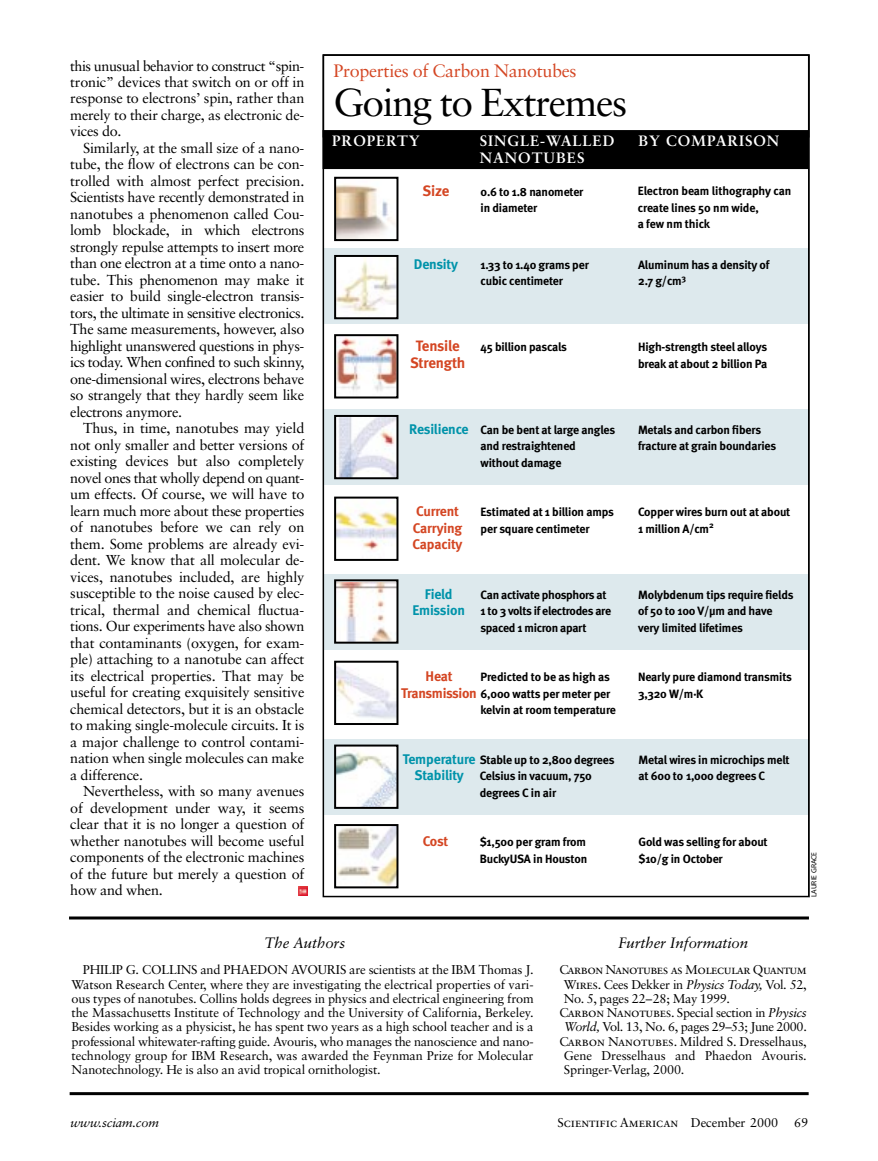
<style>
.page{position:relative;width:878px;height:1161px;background:#fff}
.page>*{position:absolute;margin:0;border:0;box-sizing:border-box;transform-origin:0 0}
.t1{font:39px "Sabon";letter-spacing:-.035em;color:#000}
.t2{font:18px "Sabon";letter-spacing:-.015em;color:#d44623}
.t3{font:700 15px/16.5px "Sabon";letter-spacing:.06em;color:#fff}
.t4{font:italic 15px "Sabon";letter-spacing:-.005em;color:#000}
.t5{font:700 15px/16.5px "Meta";letter-spacing:-.015em;color:#d44623;text-align:center}
.t6{font:14.4px/16.5px "Sabon";letter-spacing:-.015em;color:#000;text-align:justify}
.t7{font:700 13.95px/16.5px "Meta";letter-spacing:-.01em;color:#0093aa;text-align:center}
.t8{font:700 13.95px/16.5px "Meta";letter-spacing:-.02em;color:#d44623}
.t9{font:12.75px/14.2px "Sabon";letter-spacing:-.01em;color:#000;text-align:justify}
.t10{font:12.75px/14.2px "Sabon";letter-spacing:-.03em;color:#000}
.t11{font:12.75px "Sabon Roman SC";letter-spacing:-.02em;color:#000}
.t12{font:12.75px "Sabon Roman SC";letter-spacing:-.04em;color:#000}
.t13{font:12.75px "Sabon Roman SC";letter-spacing:-.005em;color:#000}
.t14{font:italic 12.75px "Sabon";letter-spacing:-.01em;color:#000}
.t15{font:700 12px/16.5px "Meta";letter-spacing:-.01em;color:#000}
.t16{font:7.5px "Myriad MM 400 600";color:#000}
.s1{font-family:"Sabon Roman SC"}
.s2{font-style:italic}
.s3{font-family:"Sabon"}
.s4{font-family:"Sabon";font-style:italic}
</style>
<div class="page">
<div style="left:324px;top:248px;width:485px;height:76px;background:#dde9ed"></div>
<div style="left:324px;top:410px;width:485px;height:75px;background:#dde9ed"></div>
<div style="left:324px;top:574px;width:485px;height:76px;background:#dde9ed"></div>
<div style="left:324px;top:739px;width:485px;height:76px;background:#dde9ed"></div>
<svg style="left:69px;top:916px;width:739px;height:4px;background:#3f3f3f"></svg>
<hr style="left:70px;top:1092px;width:738px;height:3px;background:#000">
<svg style="left:298px;top:886px;width:10px;height:10px"></svg>
<div style="left:322px;top:130px;width:486px;height:39px;background:#000"></div>
<img style="left:337px;top:184px;width:58px;height:54px">
<div style="left:334px;top:177px;width:64px;height:64px;border:2px solid #000"></div>
<img style="left:337px;top:258px;width:58px;height:58px">
<div style="left:334px;top:255px;width:64px;height:64px;border:2px solid #000"></div>
<img style="left:337px;top:337px;width:58px;height:54px">
<div style="left:334px;top:334px;width:64px;height:64px;border:2px solid #000"></div>
<img style="left:337px;top:418px;width:58px;height:58px">
<div style="left:334px;top:415px;width:64px;height:64px;border:2px solid #000"></div>
<img style="left:337px;top:510px;width:58px;height:40px">
<div style="left:334px;top:497px;width:64px;height:64px;border:2px solid #000"></div>
<img style="left:337px;top:583px;width:58px;height:58px">
<div style="left:334px;top:579px;width:64px;height:65px;border:2px solid #000"></div>
<img style="left:337px;top:666px;width:58px;height:53px">
<div style="left:334px;top:661px;width:64px;height:64px;border:2px solid #000"></div>
<img style="left:337px;top:748px;width:58px;height:58px">
<div style="left:334px;top:745px;width:64px;height:64px;border:2px solid #000"></div>
<img style="left:337px;top:827px;width:58px;height:58px">
<div style="left:334px;top:824px;width:64px;height:64px;border:2px solid #000"></div>
<p class="t6" style="left:70px;top:59px;width:236px">this unusual behavior to construct “spin&shy;tronic” devices that switch on or off in response to electrons’ spin, rather than merely to their charge, as electronic de&shy;vices do.</p>
<p class="t6" style="left:70px;top:141px;width:236px;text-indent:13px">Similarly, at the small size of a nano&shy;tube, the flow of electrons can be con&shy;trolled with almost perfect precision.<br>Scientists have recently demonstrated in nanotubes a phenomenon called Cou&shy;lomb blockade, in which electrons strongly repulse attempts to insert more than one electron at a time onto a nano&shy;tube. This phenomenon may make it easier to build single-electron transis&shy;tors, the ultimate in sensitive electronics.<br>The same measurements, however, also highlight unanswered questions in phys&shy;ics today. When confined to such skinny, one-dimensional wires, electrons behave so strangely that they hardly seem like electrons anymore.</p>
<p class="t6" style="left:70px;top:422px;width:236px;text-indent:13px">Thus, in time, nanotubes may yield not only smaller and better versions of existing devices but also completely novel ones that wholly depend on quant&shy;um effects. Of course, we will have to learn much more about these properties of nanotubes before we can rely on them. Some problems are already evi&shy;dent. We know that all molecular de&shy;vices, nanotubes included, are highly susceptible to the noise caused by elec&shy;trical, thermal and chemical fluctua&shy;tions. Our experiments have also shown that contaminants (oxygen, for exam&shy;ple) attaching to a nanotube can affect its electrical properties. That may be useful for creating exquisitely sensitive chemical detectors, but it is an obstacle to making single-molecule circuits. It is a major challenge to control contami&shy;nation when single molecules can make a difference.</p>
<p class="t6" style="left:70px;top:785px;width:236px;text-indent:13px">Nevertheless, with so many avenues of development under way, it seems clear that it is no longer a question of whether nanotubes will become useful components of the electronic machines of the future but merely a question of how and when.</p>
<p class="t2" style="left:333px;top:65px;width:245px">Properties of Carbon Nanotubes</p>
<h1 class="t1" style="left:333px;top:89px;width:295px">Going to Extremes</h1>
<p class="t3" style="left:332px;top:134px;width:89px">PROPERTY</p>
<p class="t3" style="left:638px;top:134px;width:143px">BY COMPARISON</p>
<p class="t5" style="left:422px;top:184px;width:28px">Size</p>
<p class="t15" style="left:480px;top:185px;width:104px">0.6 to 1.8 nanometer in diameter</p>
<p class="t15" style="left:637px;top:184px;width:155px">Electron beam lithography can create lines 50 nm wide,<br>a few nm thick</p>
<p class="t3" style="left:479px;top:134px;width:136px">SINGLE-WALLED<br>NANOTUBES</p>
<p class="t7" style="left:414px;top:257px;width:46px">Density</p>
<p class="t15" style="left:480px;top:257px;width:110px">1.33 to 1.40 grams per cubic centimeter</p>
<p class="t15" style="left:638px;top:257px;width:133px">Aluminum has a density of<br>2.7 g/cm<sup>3</sup></p>
<p class="t5" style="left:410px;top:339px;width:57px">Tensile<br>Strength</p>
<p class="t15" style="left:480px;top:340px;width:88px">45 billion pascals</p>
<p class="t15" style="left:638px;top:340px;width:131px">High-strength steel alloys break at about 2 billion Pa</p>
<p class="t7" style="left:409px;top:422px;width:61px">Resilience</p>
<p class="t8" style="left:412px;top:505px;width:52px">Current<br>Carrying<br>Capacity</p>
<p class="t15" style="left:480px;top:422px;width:136px">Can be bent at large angles and restraightened without damage</p>
<p class="t15" style="left:480px;top:505px;width:135px">Estimated at 1 billion amps per square centimeter</p>
<p class="t15" style="left:638px;top:422px;width:140px">Metals and carbon fibers fracture at grain boundaries</p>
<p class="t15" style="left:638px;top:505px;width:154px">Copper wires burn out at about<br>1 million A/cm<sup>2</sup></p>
<p class="t7" style="left:412px;top:587px;width:54px">Field<br>Emission</p>
<p class="t15" style="left:480px;top:587px;width:132px">Can activate phosphors at<br>1 to 3 volts if electrodes are spaced 1 micron apart</p>
<p class="t15" style="left:480px;top:670px;width:137px">Predicted to be as high as<br>6,000 watts per meter per kelvin at room temperature</p>
<p class="t8" style="left:401px;top:670px;width:77px;text-align:center">Heat<br>Transmission</p>
<p class="t15" style="left:638px;top:587px;width:157px">Molybdenum tips require fields of 50 to 100 V/µm and have very limited lifetimes</p>
<p class="t15" style="left:638px;top:670px;width:155px">Nearly pure diamond transmits<br>3,320 W/m·K</p>
<p class="t7" style="left:403px;top:752px;width:74px">Temperature<br>Stability</p>
<p class="t15" style="left:479px;top:752px;width:136px">Stable up to 2,800 degrees<br>Celsius in vacuum, 750 degrees C in air</p>
<p class="t8" style="left:423px;top:835px;width:27px">Cost</p>
<p class="t15" style="left:479px;top:835px;width:109px">$1,500 per gram from<br>BuckyUSA in Houston</p>
<p class="t15" style="left:638px;top:835px;width:131px">Gold was selling for about $10/g in October</p>
<p class="t15" style="left:638px;top:752px;width:153px">Metal wires in microchips melt at 600 to 1,000 degrees C</p>
<p class="t16" style="left:811px;top:897px;width:47px;rotate:-90deg">LAURIE GRACE</p>
<p class="t4" style="left:265px;top:935px;width:82px">The Authors</p>
<p class="t9" style="left:72px;top:964px;width:463px;text-indent:11px">PHILIP G. COLLINS and PHAEDON AVOURIS are scientists at the IBM Thomas J.<br>Watson Research Center, where they are investigating the electrical properties of vari&shy;ous types of nanotubes. Collins holds degrees in physics and electrical engineering from the Massachusetts Institute of Technology and the University of California, Berkeley.<br>Besides working as a physicist, he has spent two years as a high school teacher and is a professional whitewater-rafting guide. Avouris, who manages the nanoscience and nano&shy;technology group for IBM Research, was awarded the Feynman Prize for Molecular Nanotechnology. He is also an avid tropical ornithologist.</p>
<p class="t14" style="left:70px;top:1116px;width:90px">www.sciam.com</p>
<p class="t4" style="left:618px;top:935px;width:131px">Further Information</p>
<p class="t12" style="left:559px;top:963px;width:249px">Carbon Nanotubes as Molecular Quantum</p>
<p class="t10" style="left:564px;top:978px;width:244px"><span class="s1">Wires.</span> Cees Dekker in <span class="s2">Physics Today,</span> Vol. 52,<br>No. 5, pages 22–28; May 1999.</p>
<p class="t11" style="left:559px;top:1005px;width:249px">Carbon Nanotubes. <span class="s3">Special section in</span> <span class="s4">Physics</span></p>
<p class="t10" style="left:564px;top:1021px;width:244px"><span class="s2">World,</span> Vol. 13, No. 6, pages 29–53; June 2000.</p>
<p class="t9" style="left:559px;top:1035px;width:249px"><span class="s1">Carbon Nanotubes.</span> Mildred S. Dresselhaus,</p>
<p class="t9" style="left:564px;top:1050px;width:244px">Gene Dresselhaus and Phaedon Avouris.</p>
<p class="t9" style="left:564px;top:1064px;width:122px">Springer-Verlag, 2000.</p>
<p class="t13" style="left:557px;top:1115px;width:252px">Scientific American <span class="s3">December 2000 69</span></p>
</div>
